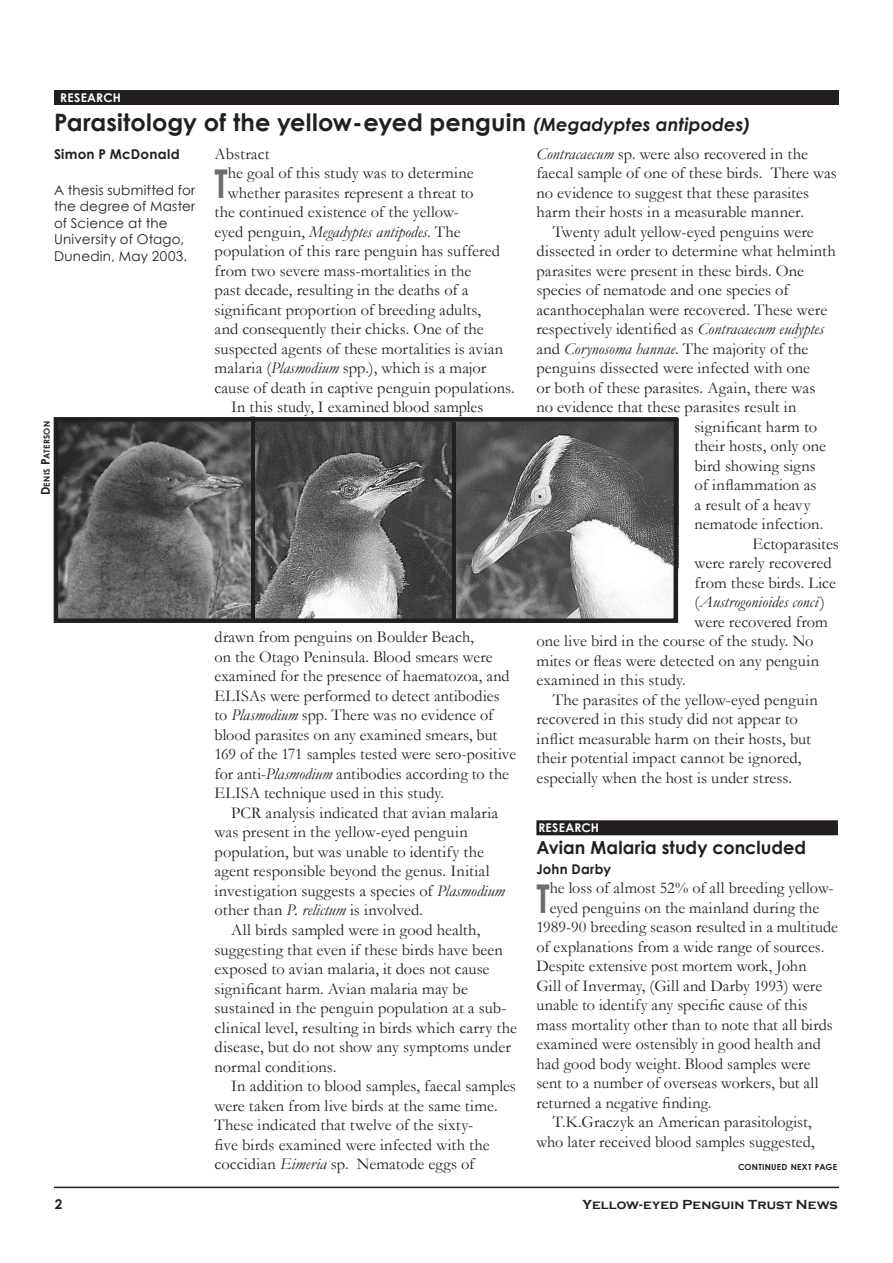
<style>
.page{position:relative;width:893px;height:1263px;background:#fff}
.page>*{position:absolute;margin:0;border:0;box-sizing:border-box;transform-origin:0 0}
.t1{font:700 39.6px "Century Gothic";color:#6c6d70;scale:.8 1}
.t2{font:700 24px "Century Gothic";letter-spacing:.005em;color:#231f20}
.t3{font:700 18px "Century Gothic";letter-spacing:.005em;color:#231f20}
.t4{font:16.5px/19.5px "Garamond";letter-spacing:.005em;color:#231f20}
.t5{font:italic 16.5px "Garamond";color:#231f20}
.t6{font:13.5px/16.5px "Century Gothic";letter-spacing:.015em;color:#231f20}
.t7{font:700 13.5px "Copperplate Gothic";letter-spacing:.01em;color:#231f20}
.t8{font:700 13.5px "Century Gothic";letter-spacing:.02em;color:#231f20}
.t9{font:700 12px "Century Gothic";letter-spacing:.02em;color:#fff}
.t10{font:700 8.4px "Century Gothic";letter-spacing:.03em;color:#231f20}
.s1{font-style:italic;font-size:18px}
.s2{font-style:italic}
.s3{font-style:normal}
.s4{font-size:12px}
</style>
<div class="page">
<hr style="left:54px;top:1186px;width:785px;height:2px;background:#231f20">
<div style="left:54px;top:90px;width:785px;height:15px;background:#231f20"></div>
<div style="left:250px;top:417px;width:5px;height:204px;background:#231f20"></div>
<div style="left:536px;top:823px;width:302px;height:9px;background:#231f20"></div>
<img style="left:60px;top:423px;width:190px;height:194px">
<div style="left:451px;top:421px;width:5px;height:200px;background:#231f20"></div>
<img style="left:457px;top:423px;width:215px;height:194px">
<img style="left:255px;top:423px;width:196px;height:194px">
<div style="left:54px;top:417px;width:624px;height:206px;border:5px solid #231f20"></div>
<p class="t9" style="left:60px;top:90px;width:62px">RESEARCH</p>
<h2 class="t2" style="left:54px;top:107px;width:698px">Parasitology of the yellow-eyed penguin <span class="s1">(Megadyptes antipodes)</span></h2>
<p class="t4" style="left:215px;top:144px;width:56px">Abstract</p>
<h1 class="t1" style="left:215px;top:158px;width:18px">T</h1>
<p class="t4" style="left:228px;top:163px;width:247px">he goal of this study was to determine</p>
<p class="t4" style="left:536px;top:144px;width:302px"><span class="s2">Contracaecum</span> sp. were also recovered in the faecal sample of one of these birds. There was no evidence to suggest that these parasites harm their hosts in a measurable manner.</p>
<p class="t4" style="left:553px;top:222px;width:262px">Twenty adult yellow-eyed penguins were</p>
<p class="t4" style="left:536px;top:241px;width:301px">dissected in order to determine what helminth</p>
<p class="t4" style="left:536px;top:261px;width:269px">parasites were present in these birds. One</p>
<p class="t4" style="left:536px;top:280px;width:254px">species of nematode and one species of</p>
<p class="t4" style="left:536px;top:300px;width:292px">acanthocephalan were recovered. These were</p>
<p class="t4" style="left:536px;top:319px;width:289px">respectively identified as <span class="s2">Contracaecum eudyptes</span></p>
<p class="t4" style="left:536px;top:339px;width:273px">and <span class="s2">Corynosoma hannae</span>. The majority of the</p>
<p class="t4" style="left:536px;top:358px;width:275px">penguins dissected were infected with one</p>
<p class="t4" style="left:536px;top:378px;width:280px">or both of these parasites. Again, there was</p>
<p class="t4" style="left:536px;top:397px;width:262px">no evidence that these parasites result in</p>
<p class="t4" style="left:694px;top:417px;width:124px">significant harm to</p>
<p class="t4" style="left:694px;top:436px;width:133px">their hosts, only one</p>
<p class="t4" style="left:694px;top:456px;width:123px">bird showing signs</p>
<p class="t4" style="left:694px;top:475px;width:124px">of inflammation as</p>
<p class="t4" style="left:694px;top:495px;width:118px">a result of a heavy</p>
<p class="t4" style="left:694px;top:514px;width:130px">nematode infection.</p>
<p class="t4" style="left:752px;top:534px;width:88px">Ectoparasites</p>
<p class="t4" style="left:694px;top:553px;width:139px">were rarely recovered</p>
<p class="t4" style="left:694px;top:573px;width:143px">from these birds. Lice</p>
<p class="t5" style="left:694px;top:592px;width:132px"><span class="s3">(</span>Austrogonioides conci<span class="s3">)</span></p>
<p class="t4" style="left:694px;top:612px;width:135px">were recovered from</p>
<p class="t4" style="left:536px;top:631px;width:279px">one live bird in the course of the study. No</p>
<p class="t4" style="left:536px;top:651px;width:284px">mites or fleas were detected on any penguin</p>
<p class="t4" style="left:536px;top:670px;width:151px">examined in this study.</p>
<p class="t4" style="left:553px;top:690px;width:266px">The parasites of the yellow-eyed penguin</p>
<p class="t4" style="left:536px;top:709px;width:263px">recovered in this study did not appear to</p>
<p class="t4" style="left:536px;top:729px;width:276px">inflict measurable harm on their hosts, but</p>
<p class="t4" style="left:536px;top:748px;width:266px">their potential impact cannot be ignored,</p>
<p class="t4" style="left:536px;top:768px;width:257px">especially when the host is under stress.</p>
<p class="t8" style="left:54px;top:145px;width:127px">Simon P McDonald</p>
<p class="t6" style="left:54px;top:181px;width:143px">A thesis submitted for the degree of Master of Science at the<br>University of Otago,<br>Dunedin, May 2003.</p>
<p class="t4" style="left:228px;top:183px;width:247px">whether parasites represent a threat to</p>
<p class="t4" style="left:215px;top:202px;width:246px">the continued existence of the yellow-</p>
<p class="t5" style="left:215px;top:222px;width:248px"><span class="s3">eyed penguin,</span> Megadyptes antipodes<span class="s3">. The</span></p>
<p class="t4" style="left:215px;top:241px;width:287px">population of this rare penguin has suffered</p>
<p class="t4" style="left:215px;top:261px;width:258px">from two severe mass-mortalities in the</p>
<p class="t4" style="left:215px;top:280px;width:255px">past decade, resulting in the deaths of a</p>
<p class="t4" style="left:215px;top:300px;width:268px">significant proportion of breeding adults,</p>
<p class="t4" style="left:215px;top:319px;width:271px">and consequently their chicks. One of the</p>
<p class="t4" style="left:215px;top:339px;width:290px">suspected agents of these mortalities is avian</p>
<p class="t4" style="left:215px;top:358px;width:273px">malaria (<span class="s2">Plasmodium</span> spp.), which is a major</p>
<p class="t4" style="left:215px;top:378px;width:302px">cause of death in captive penguin populations.</p>
<p class="t4" style="left:231px;top:397px;width:254px">In this study, I examined blood samples</p>
<p class="t10" style="left:42px;top:495px;width:76px;rotate:-90deg"><span class="s4">D</span>ENIS <span class="s4">P</span>ATERSON</p>
<p class="t4" style="left:215px;top:627px;width:303px">drawn from penguins on Boulder Beach,<br>on the Otago Peninsula. Blood smears were examined for the presence of haematozoa, and ELISAs were performed to detect antibodies to <span class="s2">Plasmodium</span> spp. There was no evidence of blood parasites on any examined smears, but 169 of the 171 samples tested were sero-positive for anti-<span class="s2">Plasmodium</span> antibodies according to the ELISA technique used in this study.</p>
<p class="t4" style="left:215px;top:803px;width:292px;text-indent:16px">PCR analysis indicated that avian malaria was present in the yellow-eyed penguin population, but was unable to identify the agent responsible beyond the genus. Initial investigation suggests a species of <span class="s2">Plasmodium </span>other than <span class="s2">P. relictum</span> is involved.</p>
<p class="t4" style="left:215px;top:920px;width:304px;text-indent:16px">All birds sampled were in good health, suggesting that even if these birds have been exposed to avian malaria, it does not cause significant harm. Avian malaria may be sustained in the penguin population at a sub&shy;clinical level, resulting in birds which carry the disease, but do not show any symptoms under normal conditions.</p>
<p class="t4" style="left:215px;top:1076px;width:303px;text-indent:16px">In addition to blood samples, faecal samples were taken from live birds at the same time.<br>These indicated that twelve of the sixty-<br>five birds examined were infected with the coccidian <span class="s2">Eimeria</span> sp. Nematode eggs of</p>
<p class="t9" style="left:538px;top:820px;width:62px">RESEARCH</p>
<p class="t3" style="left:536px;top:836px;width:271px">Avian Malaria study concluded</p>
<p class="t8" style="left:536px;top:860px;width:76px">John Darby</p>
<h1 class="t1" style="left:536px;top:873px;width:18px">T</h1>
<p class="t4" style="left:550px;top:878px;width:285px">he loss of almost 52% of all breeding yellow-</p>
<p class="t4" style="left:550px;top:898px;width:271px">eyed penguins on the mainland during the</p>
<p class="t4" style="left:536px;top:917px;width:303px">1989-90 breeding season resulted in a multitude</p>
<p class="t4" style="left:536px;top:937px;width:289px">of explanations from a wide range of sources.</p>
<p class="t4" style="left:536px;top:956px;width:272px">Despite extensive post mortem work, John</p>
<p class="t4" style="left:536px;top:976px;width:287px">Gill of Invermay, (Gill and Darby 1993) were</p>
<p class="t4" style="left:536px;top:995px;width:273px">unable to identify any specific cause of this</p>
<p class="t4" style="left:536px;top:1015px;width:298px">mass mortality other than to note that all birds</p>
<p class="t4" style="left:536px;top:1034px;width:286px">examined were ostensibly in good health and</p>
<p class="t4" style="left:536px;top:1054px;width:275px">had good body weight. Blood samples were</p>
<p class="t4" style="left:536px;top:1073px;width:284px">sent to a number of overseas workers, but all</p>
<p class="t4" style="left:536px;top:1093px;width:176px">returned a negative finding.</p>
<p class="t4" style="left:553px;top:1112px;width:260px">T.K.Graczyk an American parasitologist,</p>
<p class="t4" style="left:536px;top:1132px;width:280px">who later received blood samples suggested,</p>
<p class="t10" style="left:738px;top:1161px;width:100px">CONTINUED NEXT PAGE</p>
<p class="t8" style="left:55px;top:1195px;width:9px">2</p>
<p class="t7" style="left:583px;top:1197px;width:257px">Yellow-eyed Penguin Trust News</p>
</div>
